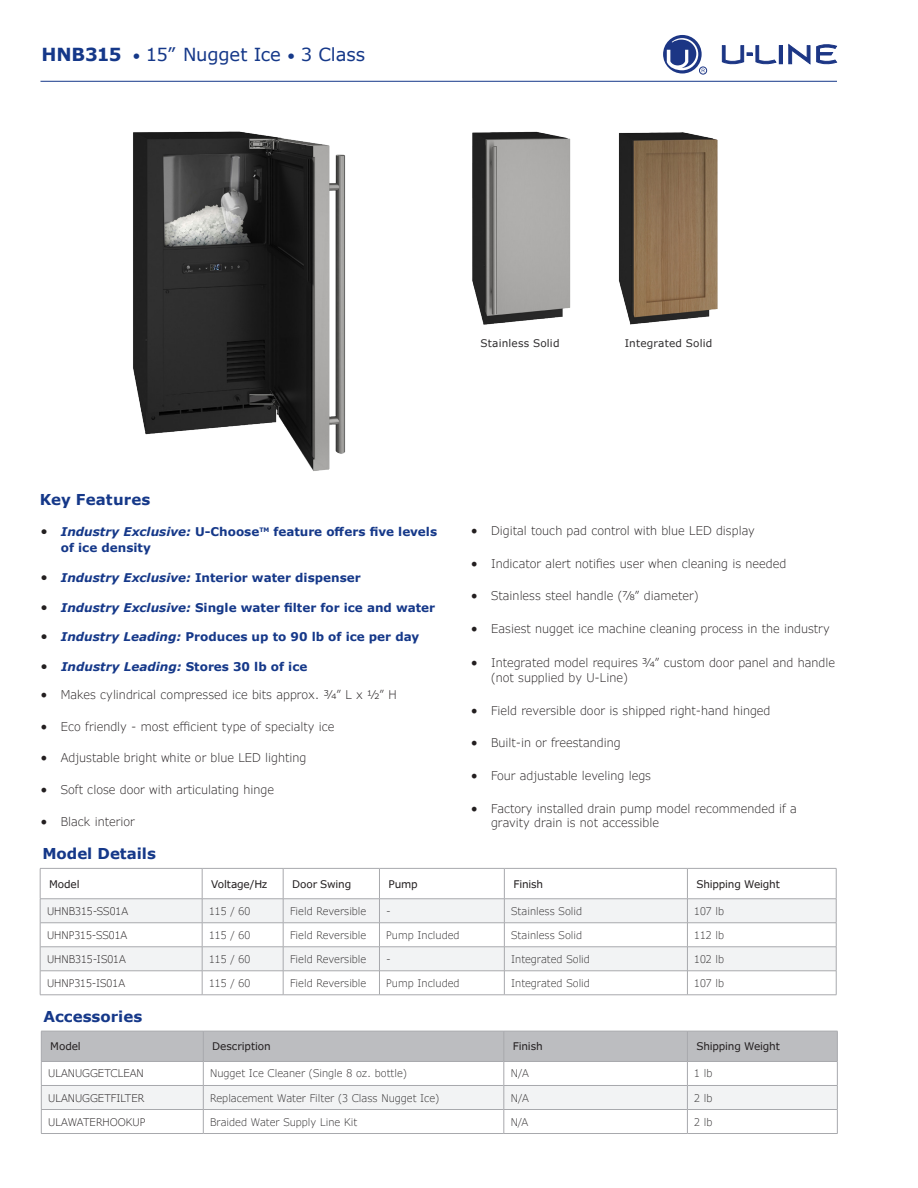
<style>
.page{position:relative;width:918px;height:1188px;background:#fff}
.page>*{position:absolute;margin:0;border:0;box-sizing:border-box;transform-origin:0 0}
.t1{font:18px "Verdana Pro";letter-spacing:-.01em;color:#153889}
.t2{font:700 15px "Verdana";color:#153889}
.t3{font:700 15px "Verdana Pro";letter-spacing:.005em;color:#153889}
.t4{font:300 12px/14.4px "Verdana Pro";color:#231f20}
.t5{font:700 12px/16.2px "Verdana Pro";color:#153889}
.t6{font:italic 700 12px "Verdana Pro";color:#153889}
.t7{font:300 10.5px "Verdana Pro";color:#312f30}
.t8{font:300 10.5px "Verdana Pro";color:#231f20}
.t9{font:10.5px "Verdana Pro";letter-spacing:-.015em;color:#231f20}
.t10{font:10.5px "Verdana Pro";letter-spacing:.015em;color:#312f30}
.s1{font-weight:700}
.s2{font-size:15px}
.s3{font-weight:400;font-size:13.5px;color:#231f20}
.s4{font-style:italic}
.s5{font-weight:400;font-style:normal;font-size:13.5px;color:#231f20}
.s6{font-style:normal}
.s7{font-family:"Minion Pro";font-weight:400;font-size:18px}
</style>
<div class="page">
<img style="left:133px;top:131px;width:213px;height:340px">
<hr style="left:204px;top:1133px;width:300px;height:1px;background:#a8a9ad">
<hr style="left:504px;top:1133px;width:183px;height:1px;background:#a8a9ad">
<hr style="left:687px;top:1133px;width:151px;height:1px;background:#a8a9ad">
<svg style="left:41px;top:1031px;width:797px;height:102px"></svg>
<hr style="left:41px;top:1133px;width:163px;height:1px;background:#a8a9ad">
<hr style="left:40px;top:995px;width:162px;height:1px;background:#a8a9ad">
<hr style="left:202px;top:995px;width:81px;height:1px;background:#a8a9ad">
<hr style="left:283px;top:995px;width:96px;height:1px;background:#a8a9ad">
<hr style="left:379px;top:995px;width:125px;height:1px;background:#a8a9ad">
<hr style="left:504px;top:995px;width:183px;height:1px;background:#a8a9ad">
<hr style="left:687px;top:995px;width:149px;height:1px;background:#a8a9ad">
<svg style="left:40px;top:868px;width:797px;height:127px"></svg>
<img style="left:472px;top:131px;width:99px;height:194px">
<img style="left:618px;top:132px;width:100px;height:193px">
<div style="left:779px;top:46px;width:3px;height:18px;border:1px solid #1c3685"></div>
<svg style="left:789px;top:44px;width:21px;height:20px"></svg>
<svg style="left:817px;top:44px;width:20px;height:20px"></svg>
<svg style="left:722px;top:46px;width:54px;height:19px"></svg>
<svg style="left:663px;top:35px;width:42px;height:39px"></svg>
<div style="left:699px;top:67px;width:8px;height:7px;border:1px solid #1c3685;border-radius:50%"></div>
<hr style="left:40px;top:81px;width:797px;height:1px;background:#153889">
<p class="t1" style="left:41px;top:43px;width:325px"><span class="s1">HNB315</span> <span class="s2">•</span> 15” Nugget Ice <span class="s2">•</span> 3 Class</p>
<p class="t10" style="left:481px;top:336px;width:81px">Stainless Solid</p>
<p class="t10" style="left:625px;top:336px;width:89px">Integrated Solid</p>
<p class="t3" style="left:40px;top:490px;width:112px">Key Features</p>
<p class="t5" style="left:61px;top:524px;width:378px;text-indent:-20px"><span class="s3">•</span> <span class="s4">Industry Exclusive:</span> U-Choose<sup>TM</sup> feature offers five levels of ice density</p>
<p class="t5" style="left:41px;top:570px;width:322px"><span class="s3">•</span> <span class="s4">Industry Exclusive:</span> Interior water dispenser</p>
<p class="t5" style="left:41px;top:599px;width:396px"><span class="s3">•</span> <span class="s4">Industry Exclusive:</span> Single water filter for ice and water</p>
<p class="t5" style="left:41px;top:629px;width:380px"><span class="s3">•</span> <span class="s4">Industry Leading:</span> Produces up to 90 lb of ice per day</p>
<p class="t6" style="left:41px;top:659px;width:268px"><span class="s5">•</span> Industry Leading: <span class="s6">Stores 30 lb of ice</span></p>
<p class="t4" style="left:41px;top:687px;width:358px"><span class="s7">•</span> Makes cylindrical compressed ice bits approx. 3⁄4” L x 1⁄2” H</p>
<p class="t4" style="left:41px;top:719px;width:295px"><span class="s7">•</span> Eco friendly - most efficient type of specialty ice</p>
<p class="t4" style="left:41px;top:751px;width:267px"><span class="s7">•</span> Adjustable bright white or blue LED lighting</p>
<p class="t4" style="left:41px;top:783px;width:235px"><span class="s7">•</span> Soft close door with articulating hinge</p>
<p class="t4" style="left:41px;top:814px;width:96px"><span class="s7">•</span> Black interior</p>
<p class="t4" style="left:471px;top:523px;width:286px"><span class="s7">•</span> Digital touch pad control with blue LED display</p>
<p class="t4" style="left:471px;top:556px;width:317px"><span class="s7">•</span> Indicator alert notifies user when cleaning is needed</p>
<p class="t4" style="left:471px;top:589px;width:229px"><span class="s7">•</span> Stainless steel handle (7⁄8” diameter)</p>
<p class="t4" style="left:471px;top:622px;width:360px"><span class="s7">•</span> Easiest nugget ice machine cleaning process in the industry</p>
<p class="t4" style="left:491px;top:656px;width:345px;text-indent:-20px"><span class="s7">•</span> Integrated model requires 3⁄4” custom door panel and handle (not supplied by U-Line)</p>
<p class="t4" style="left:471px;top:703px;width:301px"><span class="s7">•</span> Field reversible door is shipped right-hand hinged</p>
<p class="t4" style="left:471px;top:736px;width:151px"><span class="s7">•</span> Built-in or freestanding</p>
<p class="t4" style="left:471px;top:769px;width:182px"><span class="s7">•</span> Four adjustable leveling legs</p>
<p class="t4" style="left:491px;top:802px;width:307px;text-indent:-20px"><span class="s7">•</span> Factory installed drain pump model recommended if a gravity drain is not accessible</p>
<p class="t2" style="left:42px;top:843px;width:115px">Model Details</p>
<p class="t9" style="left:49px;top:877px;width:32px">Model</p>
<p class="t9" style="left:211px;top:877px;width:58px">Voltage/Hz</p>
<p class="t9" style="left:292px;top:877px;width:61px">Door Swing</p>
<p class="t9" style="left:388px;top:877px;width:31px">Pump</p>
<p class="t9" style="left:513px;top:877px;width:31px">Finish</p>
<p class="t9" style="left:696px;top:877px;width:85px">Shipping Weight</p>
<p class="t8" style="left:47px;top:904px;width:83px">UHNB315-SS01A</p>
<p class="t7" style="left:209px;top:904px;width:43px">115 / 60</p>
<p class="t7" style="left:290px;top:904px;width:78px">Field Reversible</p>
<p class="t7" style="left:386px;top:904px;width:6px">-</p>
<p class="t7" style="left:511px;top:904px;width:73px">Stainless Solid</p>
<p class="t7" style="left:694px;top:904px;width:31px">107 lb</p>
<p class="t8" style="left:47px;top:928px;width:82px">UHNP315-SS01A</p>
<p class="t7" style="left:209px;top:928px;width:43px">115 / 60</p>
<p class="t7" style="left:290px;top:928px;width:78px">Field Reversible</p>
<p class="t7" style="left:386px;top:928px;width:75px">Pump Included</p>
<p class="t7" style="left:511px;top:928px;width:73px">Stainless Solid</p>
<p class="t7" style="left:694px;top:928px;width:31px">112 lb</p>
<p class="t8" style="left:47px;top:952px;width:80px">UHNB315-IS01A</p>
<p class="t7" style="left:209px;top:952px;width:43px">115 / 60</p>
<p class="t7" style="left:290px;top:952px;width:78px">Field Reversible</p>
<p class="t7" style="left:386px;top:952px;width:6px">-</p>
<p class="t7" style="left:511px;top:952px;width:80px">Integrated Solid</p>
<p class="t7" style="left:694px;top:952px;width:31px">102 lb</p>
<p class="t8" style="left:47px;top:976px;width:80px">UHNP315-IS01A</p>
<p class="t7" style="left:209px;top:976px;width:43px">115 / 60</p>
<p class="t7" style="left:290px;top:976px;width:78px">Field Reversible</p>
<p class="t7" style="left:386px;top:976px;width:75px">Pump Included</p>
<p class="t7" style="left:511px;top:976px;width:80px">Integrated Solid</p>
<p class="t7" style="left:694px;top:976px;width:31px">107 lb</p>
<p class="t2" style="left:43px;top:1006px;width:100px">Accessories</p>
<p class="t9" style="left:50px;top:1040px;width:32px">Model</p>
<p class="t9" style="left:212px;top:1040px;width:60px">Description</p>
<p class="t9" style="left:513px;top:1040px;width:31px">Finish</p>
<p class="t9" style="left:696px;top:1040px;width:85px">Shipping Weight</p>
<p class="t8" style="left:48px;top:1067px;width:97px">ULANUGGETCLEAN</p>
<p class="t7" style="left:210px;top:1067px;width:198px">Nugget Ice Cleaner (Single 8 oz. bottle)</p>
<p class="t7" style="left:511px;top:1067px;width:20px">N/A</p>
<p class="t7" style="left:694px;top:1067px;width:20px">1 lb</p>
<p class="t8" style="left:48px;top:1091px;width:98px">ULANUGGETFILTER</p>
<p class="t7" style="left:210px;top:1091px;width:231px">Replacement Water Filter (3 Class Nugget Ice)</p>
<p class="t7" style="left:511px;top:1091px;width:20px">N/A</p>
<p class="t7" style="left:694px;top:1091px;width:20px">2 lb</p>
<p class="t8" style="left:48px;top:1115px;width:99px">ULAWATERHOOKUP</p>
<p class="t7" style="left:210px;top:1115px;width:149px">Braided Water Supply Line Kit</p>
<p class="t7" style="left:511px;top:1115px;width:19px">N/A</p>
<p class="t7" style="left:694px;top:1115px;width:20px">2 lb</p>
</div>
